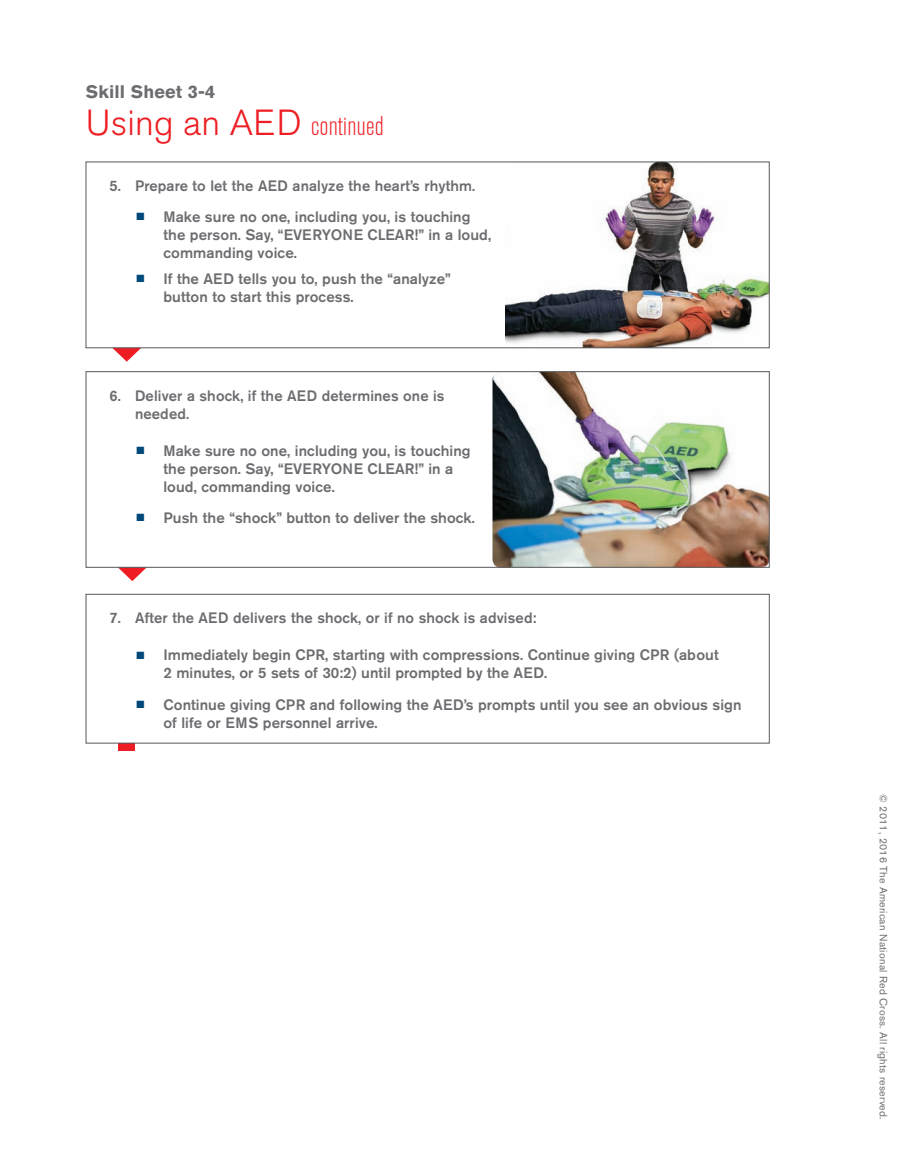
<style>
.page{position:relative;width:905px;height:1175px;background:#fff}
.page>*{position:absolute;margin:0;border:0;box-sizing:border-box;transform-origin:0 0}
.skil_sheen_header{font:300 36px "Akzidenz Grotesk BE";letter-spacing:.005em;color:#ee1d23}
.skil_sheen_header-2{font:700 18px "Akzidenz Grotesk BE";letter-spacing:.01em;color:#6c6d70}
.Skill_Sheet_body_cop{font:500 15px/18px "Akzidenz Grotesk BE";letter-spacing:.005em;color:#6c6d70}
.t1{font:10.5px "Akzidenz Grotesk BE";letter-spacing:.025em;color:#6c6d70}
.s1{font-stretch:condensed;font-size:27px}
.s2{color:#00497b}
</style>
<div class="page">
<img style="left:492px;top:373px;width:275px;height:192px">
<img style="left:505px;top:164px;width:262px;height:182px">
<svg style="left:118px;top:567px;width:29px;height:14px"></svg>
<div style="left:118px;top:743px;width:16px;height:7px;background:#ee1d23"></div>
<div style="left:86px;top:371px;width:683px;height:196px;border:1px solid #57585a"></div>
<div style="left:86px;top:594px;width:683px;height:149px;border:1px solid #57585a"></div>
<svg style="left:112px;top:348px;width:29px;height:14px"></svg>
<div style="left:86px;top:162px;width:683px;height:186px;border:1px solid #57585a"></div>
<p class="skil_sheen_header-2" style="left:86px;top:81px;width:131px">Skill Sheet 3-4</p>
<p class="skil_sheen_header" style="left:86px;top:102px;width:299px">Using an AED <span class="s1">continued</span></p>
<p class="Skill_Sheet_body_cop" style="left:109px;top:176px;width:367px">5. Prepare to let the AED analyze the heart’s rhythm.</p>
<p class="Skill_Sheet_body_cop" style="left:163px;top:207px;width:329px;text-indent:-27px"><span class="s2">■</span> Make sure no one, including you, is touching the person. Say, “EVERYONE CLEAR!” in a loud, commanding voice.</p>
<p class="Skill_Sheet_body_cop" style="left:163px;top:269px;width:289px;text-indent:-27px"><span class="s2">■</span> If the AED tells you to, push the “analyze” button to start this process.</p>
<p class="Skill_Sheet_body_cop" style="left:135px;top:386px;width:311px;text-indent:-26px">6. Deliver a shock, if the AED determines one is needed.</p>
<p class="Skill_Sheet_body_cop" style="left:163px;top:441px;width:309px;text-indent:-27px"><span class="s2">■</span> Make sure no one, including you, is touching the person. Say, “EVERYONE CLEAR!” in a loud, commanding voice.</p>
<p class="Skill_Sheet_body_cop" style="left:136px;top:509px;width:340px"><span class="s2">■</span> Push the “shock” button to deliver the shock.</p>
<p class="Skill_Sheet_body_cop" style="left:109px;top:608px;width:428px">7. After the AED delivers the shock, or if no shock is advised:</p>
<p class="Skill_Sheet_body_cop" style="left:163px;top:646px;width:556px;text-indent:-27px"><span class="s2">■</span> Immediately begin CPR, starting with compressions. Continue giving CPR (about<br>2 minutes, or 5 sets of 30:2) until prompted by the AED.</p>
<p class="Skill_Sheet_body_cop" style="left:163px;top:695px;width:579px;text-indent:-27px"><span class="s2">■</span> Continue giving CPR and following the AED’s prompts until you see an obvious sign of life or EMS personnel arrive.</p>
<p class="t1" style="left:889px;top:794px;width:327px;rotate:90deg">© 2011, 2016 The American National Red Cross. All rights reserved.</p>
</div>
